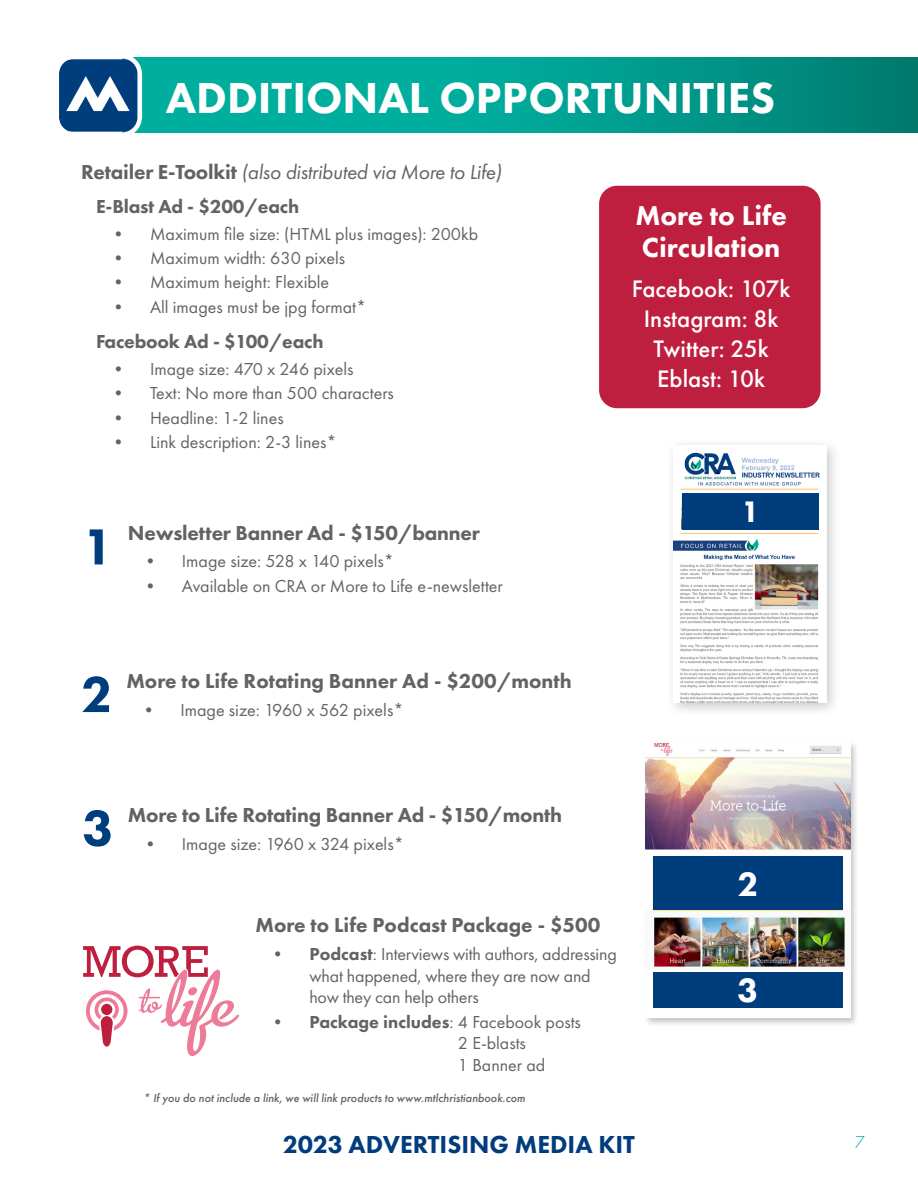
<style>
.page{position:relative;width:918px;height:1188px;background:#fff}
.page>*{position:absolute;margin:0;border:0;box-sizing:border-box;transform-origin:0 0}
.t1{font:800 52.5px "Futura PT";color:#003d7d}
.t2{font:800 45px "Futura PT";color:#fff}
.t3{font:800 35.25px "Futura PT";color:#fff}
.t4{font:800 30.75px "Futura PT";color:#fff}
.t5{font:800 28.5px "Futura PT";color:#fff}
.t6{font:800 28.35px "Futura PT";color:#fff}
.t7{font:800 25.5px "Futura PT";color:#013d7d}
.t8{font:500 24.75px "Futura PT";color:#fff}
.t9{font:800 21px "Futura PT";letter-spacing:-.01em;color:#636366}
.t10{font:italic 21px "Futura PT";letter-spacing:-.01em;color:#636366}
.t11{font:800 19.5px "Futura PT";letter-spacing:-.01em;color:#636366}
.t12{font:18px/21.6px "Futura PT";color:#636366}
.t13{font:800 18px "Futura PT";color:#636366}
.t14{font:300 18px "Futura PT";color:#00ae9d}
.t15{font:italic 500 12px "Futura PT";color:#636366}
.s1{font-weight:800;font-style:normal}
.s2{font-weight:800}
.s3{font-weight:400}
</style>
<div class="page">
<div style="left:123px;top:58px;width:795px;height:75px;background:linear-gradient(to right,#00bcab,#008578)"></div>
<img style="left:59px;top:59px;width:78px;height:73px">
<div style="left:54px;top:54px;width:88px;height:83px;border:4px solid #fff;border-radius:18px"></div>
<div style="left:643px;top:740px;width:217px;height:287px;background:#231f20;opacity:.25"></div>
<div style="left:646px;top:742px;width:205px;height:276px;background:#fff"></div>
<img style="left:646px;top:743px;width:204px;height:224px">
<div style="left:599px;top:186px;width:222px;height:222px;background:#bf1f3e;border-radius:18px"></div>
<div style="left:653px;top:856px;width:189px;height:54px;background:#003d7d"></div>
<svg style="left:83px;top:946px;width:156px;height:110px"></svg>
<div style="left:101px;top:1004px;width:11px;height:11px;background:#bf1f3e;border-radius:50%"></div>
<div style="left:666px;top:438px;width:175px;height:279px;background:#231f20;opacity:.25"></div>
<img style="left:674px;top:446px;width:152px;height:256px">
<div style="left:682px;top:493px;width:136px;height:36px;background:#003d7d"></div>
<div style="left:653px;top:973px;width:190px;height:35px;background:#003d7d"></div>
<p class="t2" style="left:166px;top:70px;width:611px">ADDITIONAL OPPORTUNITIES</p>
<p class="t10" style="left:81px;top:160px;width:422px"><span class="s1">Retailer E-Toolkit</span> (also distributed via More to Life)</p>
<p class="t11" style="left:96px;top:194px;width:205px">E-Blast Ad - $200/each</p>
<p class="t12" style="left:110px;top:223px;width:370px">• Maximum file size: (HTML plus images): 200kb</p>
<p class="t12" style="left:110px;top:247px;width:237px">• Maximum width: 630 pixels</p>
<p class="t12" style="left:110px;top:271px;width:221px">• Maximum height: Flexible</p>
<p class="t12" style="left:110px;top:296px;width:258px">• All images must be jpg format*</p>
<p class="t11" style="left:96px;top:329px;width:229px">Facebook Ad - $100/each</p>
<p class="t12" style="left:110px;top:358px;width:246px">• Image size: 470 x 246 pixels</p>
<p class="t12" style="left:110px;top:383px;width:286px">• Text: No more than 500 characters</p>
<p class="t12" style="left:110px;top:407px;width:176px">• Headline: 1-2 lines</p>
<p class="t12" style="left:110px;top:431px;width:229px">• Link description: 2-3 lines*</p>
<p class="t1" style="left:82px;top:514px;width:33px">1</p>
<p class="t9" style="left:128px;top:520px;width:354px">Newsletter Banner Ad - $150/banner</p>
<p class="t12" style="left:141px;top:551px;width:254px">• Image size: 528 x 140 pixels*</p>
<p class="t12" style="left:141px;top:575px;width:363px">• Available on CRA or More to Life e-newsletter</p>
<p class="t1" style="left:81px;top:662px;width:33px">2</p>
<p class="t9" style="left:126px;top:668px;width:447px">More to Life Rotating Banner Ad - $200/month</p>
<p class="t12" style="left:140px;top:699px;width:265px">• Image size: 1960 x 562 pixels*</p>
<p class="t6" style="left:635px;top:198px;width:153px">More to Life</p>
<p class="t5" style="left:642px;top:229px;width:140px">Circulation</p>
<p class="t8" style="left:632px;top:274px;width:160px">Facebook: 107k</p>
<p class="t8" style="left:644px;top:304px;width:136px">Instagram: 8k</p>
<p class="t8" style="left:653px;top:334px;width:117px">Twitter: 25k</p>
<p class="t8" style="left:657px;top:363px;width:110px">Eblast: 10k</p>
<p class="t4" style="left:742px;top:492px;width:20px">1</p>
<p class="t1" style="left:82px;top:795px;width:33px">3</p>
<p class="t9" style="left:128px;top:802px;width:436px">More to Life Rotating Banner Ad - $150/month</p>
<p class="t12" style="left:141px;top:833px;width:264px">• Image size: 1960 x 324 pixels*</p>
<p class="t9" style="left:255px;top:912px;width:347px">More to Life Podcast Package - $500</p>
<p class="t12" style="left:269px;top:943px;width:350px"><span class="s2">• Podcast</span>: Interviews with authors, addressing</p>
<p class="t12" style="left:309px;top:965px;width:283px">what happened, where they are now and how they can help others</p>
<p class="t13" style="left:269px;top:1010px;width:314px">• Package includes<span class="s3">: 4 Facebook posts</span></p>
<p class="t12" style="left:458px;top:1032px;width:70px">2 E-blasts</p>
<p class="t12" style="left:458px;top:1054px;width:89px">1 Banner ad</p>
<p class="t15" style="left:144px;top:1091px;width:383px">* If you do not include a link, we will link products to www.mtlchristianbook.com</p>
<p class="t3" style="left:737px;top:862px;width:23px">2</p>
<p class="t3" style="left:738px;top:968px;width:23px">3</p>
<h3 class="t7" style="left:283px;top:1129px;width:354px">2023 ADVERTISING MEDIA KIT</h3>
<p class="t14" style="left:855px;top:1132px;width:11px">7</p>
</div>
